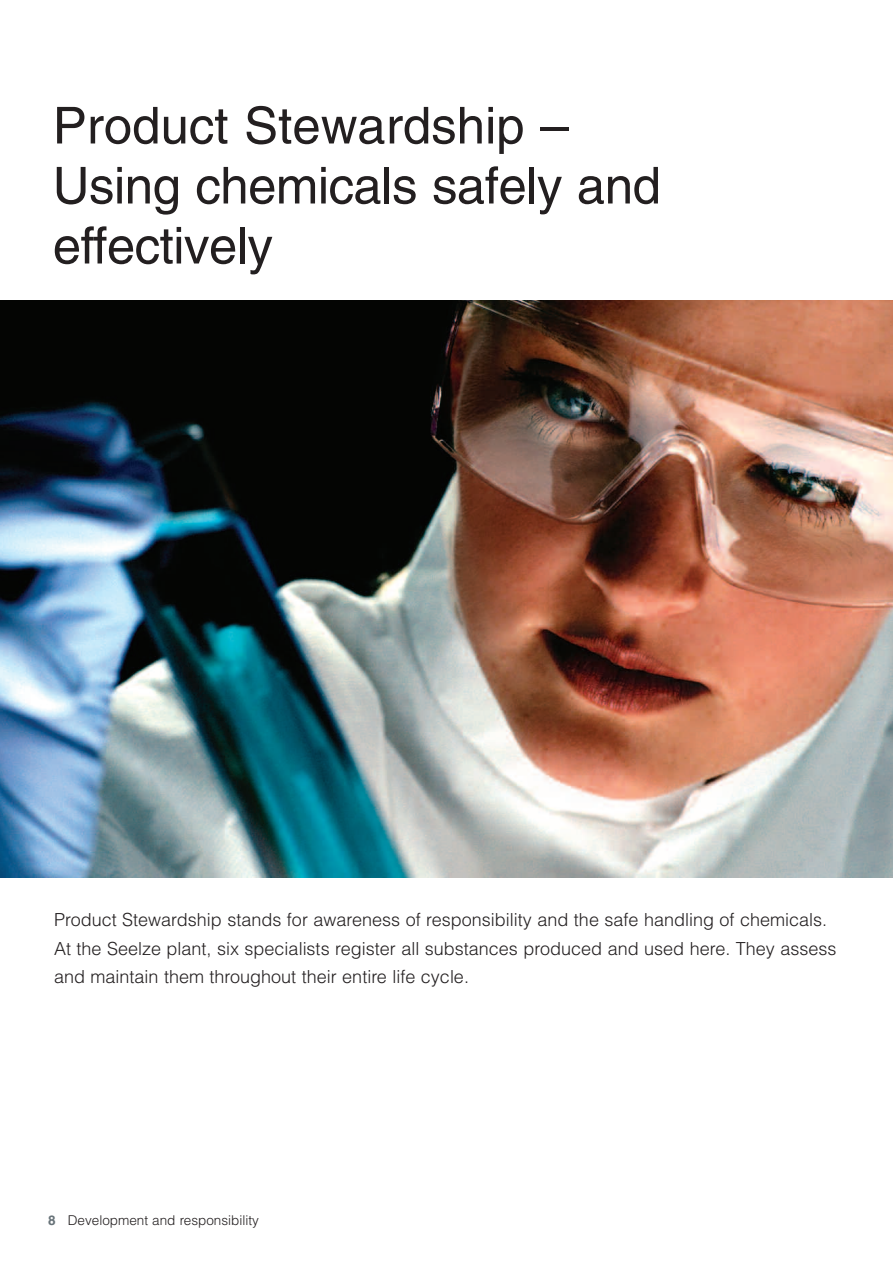
<style>
.page{position:relative;width:893px;height:1263px;background:#fff}
.page>*{position:absolute;margin:0;border:0;box-sizing:border-box;transform-origin:0 0}
.t1{font:51px/60px "Helvetica";letter-spacing:-.01em;color:#231f20}
.t2{font:300 18px/28.5px "Helvetica";color:#231f20}
.t3{font:300 13.5px "Helvetica";color:#231f20}
.s1{font-weight:700;color:#687379}
</style>
<div class="page">
<img style="left:0;top:301px;width:893px;height:576px">
<h1 class="t1" style="left:53px;top:100px;width:610px">Product Stewardship –<br>Using chemicals safely and effectively</h1>
<p class="t2" style="left:54px;top:906px;width:784px">Product Stewardship stands for awareness of responsibility and the safe handling of chemicals.<br>At the Seelze plant, six specialists register all substances produced and used here. They assess and maintain them throughout their entire life cycle.</p>
<p class="t3" style="left:48px;top:1212px;width:212px"><span class="s1">8</span> Development and responsibility</p>
</div>
